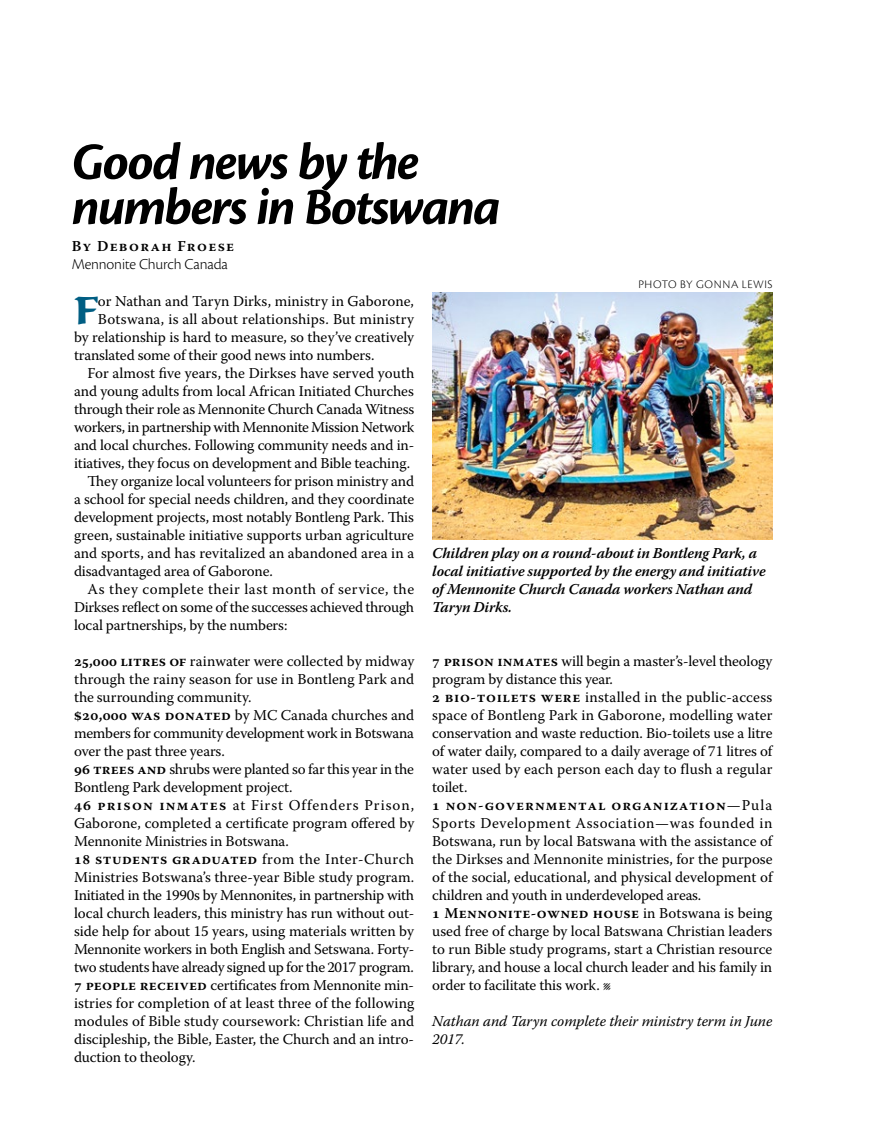
<style>
.page{position:relative;width:878px;height:1148px;background:#fff}
.page>*{position:absolute;margin:0;border:0;box-sizing:border-box;transform-origin:0 0}
.t1{font:italic 700 54px/45px "Cronos Pro";letter-spacing:-.04em;color:#000}
.t2{font:700 40.65px "Sava Pro";color:#005e83}
.t3{font:300 15.75px "Cronos Pro";letter-spacing:-.01em;color:#000}
.t4{font:15px/18px "Warnock Pro";letter-spacing:-.005em;color:#000}
.t5{font:italic 600 15px/18px "Warnock Pro";letter-spacing:-.01em;color:#000}
.t6{font:italic 15px/18px "Warnock Pro";letter-spacing:-.005em;color:#000}
.t7{font:15px "Warnock Pro";letter-spacing:-.025em;color:#000}
.t8{font:15px "Warnock Pro";letter-spacing:.015em;color:#000}
.t9{font:15px "Warnock Pro";letter-spacing:.03em;color:#000}
.t10{font:600 15px "Warnock Pro";letter-spacing:.09em;color:#000}
.t11{font:300 12px "Cronos Pro";letter-spacing:.05em;color:#000}
.s1{font-weight:600}
</style>
<div class="page">
<img style="left:432px;top:293px;width:340px;height:246px">
<h1 class="t1" style="left:72px;top:141px;width:430px">Good news by the numbers in Botswana</h1>
<p class="t10" style="left:72px;top:237px;width:164px">By Deborah Froese</p>
<p class="t3" style="left:72px;top:255px;width:157px">Mennonite Church Canada</p>
<h2 class="t2" style="left:74px;top:283px;width:26px">F</h2>
<p class="t4" style="left:98px;top:292px;width:318px">or Nathan and Taryn Dirks, ministry in Gaborone,</p>
<p class="t11" style="left:638px;top:277px;width:135px">PHOTO BY GONNA LEWIS</p>
<p class="t8" style="left:98px;top:310px;width:318px">Botswana, is all about relationships. But ministry</p>
<p class="t4" style="left:74px;top:328px;width:341px">by relationship is hard to measure, so they’ve creatively</p>
<p class="t4" style="left:74px;top:346px;width:302px">translated some of their good news into numbers.</p>
<p class="t4" style="left:87px;top:364px;width:328px">For almost five years, the Dirkses have served youth</p>
<p class="t4" style="left:74px;top:382px;width:341px">and young adults from local African Initiated Churches</p>
<p class="t4" style="left:74px;top:400px;width:342px">through their role as Mennonite Church Canada Witness</p>
<p class="t7" style="left:74px;top:418px;width:342px">workers, in partnership with Mennonite Mission Network</p>
<p class="t4" style="left:74px;top:436px;width:342px">and local churches. Following community needs and in-</p>
<p class="t4" style="left:74px;top:454px;width:337px">itiatives, they focus on development and Bible teaching.</p>
<p class="t4" style="left:87px;top:472px;width:328px">They organize local volunteers for prison ministry and</p>
<p class="t4" style="left:74px;top:490px;width:341px">a school for special needs children, and they coordinate</p>
<p class="t4" style="left:74px;top:508px;width:341px">development projects, most notably Bontleng Park. This</p>
<p class="t4" style="left:74px;top:526px;width:341px">green, sustainable initiative supports urban agriculture</p>
<p class="t4" style="left:74px;top:544px;width:341px">and sports, and has revitalized an abandoned area in a</p>
<p class="t4" style="left:74px;top:562px;width:200px">disadvantaged area of Gaborone.</p>
<p class="t9" style="left:87px;top:580px;width:328px">As they complete their last month of service, the</p>
<p class="t4" style="left:74px;top:598px;width:342px">Dirkses reflect on some of the successes achieved through</p>
<p class="t4" style="left:74px;top:616px;width:215px">local partnerships, by the numbers:</p>
<p class="t4" style="left:74px;top:652px;width:342px"><span class="s1">25,000 litres of</span> rainwater were collected by midway through the rainy season for use in Bontleng Park and the surrounding community.<br><span class="s1">$20,000 was donated</span> by MC Canada churches and members for community development work in Botswana over the past three years.<br><span class="s1">96 trees and</span> shrubs were planted so far this year in the Bontleng Park development project.<br><span class="s1">46 prison inmates</span> at First Offenders Prison, Gaborone, completed a certificate program offered by Mennonite Ministries in Botswana.<br><span class="s1">18 students graduated</span> from the Inter-Church Ministries Botswana’s three-year Bible study program.<br>Initiated in the 1990s by Mennonites, in partnership with local church leaders, this ministry has run without out&shy;side help for about 15 years, using materials written by Mennonite workers in both English and Setswana. Forty&shy;two students have already signed up for the 2017 program.<br><span class="s1">7 people received</span> certificates from Mennonite min&shy;istries for completion of at least three of the following modules of Bible study coursework: Christian life and discipleship, the Bible, Easter, the Church and an intro&shy;duction to theology.</p>
<p class="t4" style="left:432px;top:652px;width:342px"><span class="s1">7 prison inmates</span> will begin a master’s-level theology program by distance this year.<br><span class="s1">2 bio-toilets were</span> installed in the public-access space of Bontleng Park in Gaborone, modelling water conservation and waste reduction. Bio-toilets use a litre of water daily, compared to a daily average of 71 litres of water used by each person each day to flush a regular toilet.<br><span class="s1">1 non-governmental organization</span>—Pula Sports Development Association—was founded in Botswana, run by local Batswana with the assistance of the Dirkses and Mennonite ministries, for the purpose of the social, educational, and physical development of children and youth in underdeveloped areas.<br><span class="s1">1 Mennonite-owned house</span> in Botswana is being used free of charge by local Batswana Christian leaders to run Bible study programs, start a Christian resource library, and house a local church leader and his family in order to facilitate this work. l</p>
<p class="t5" style="left:432px;top:544px;width:335px">Children play on a round-about in Bontleng Park, a local initiative supported by the energy and initiative of Mennonite Church Canada workers Nathan and Taryn Dirks.</p>
<p class="t6" style="left:432px;top:1012px;width:341px">Nathan and Taryn complete their ministry term in June<br>2017.</p>
</div>
